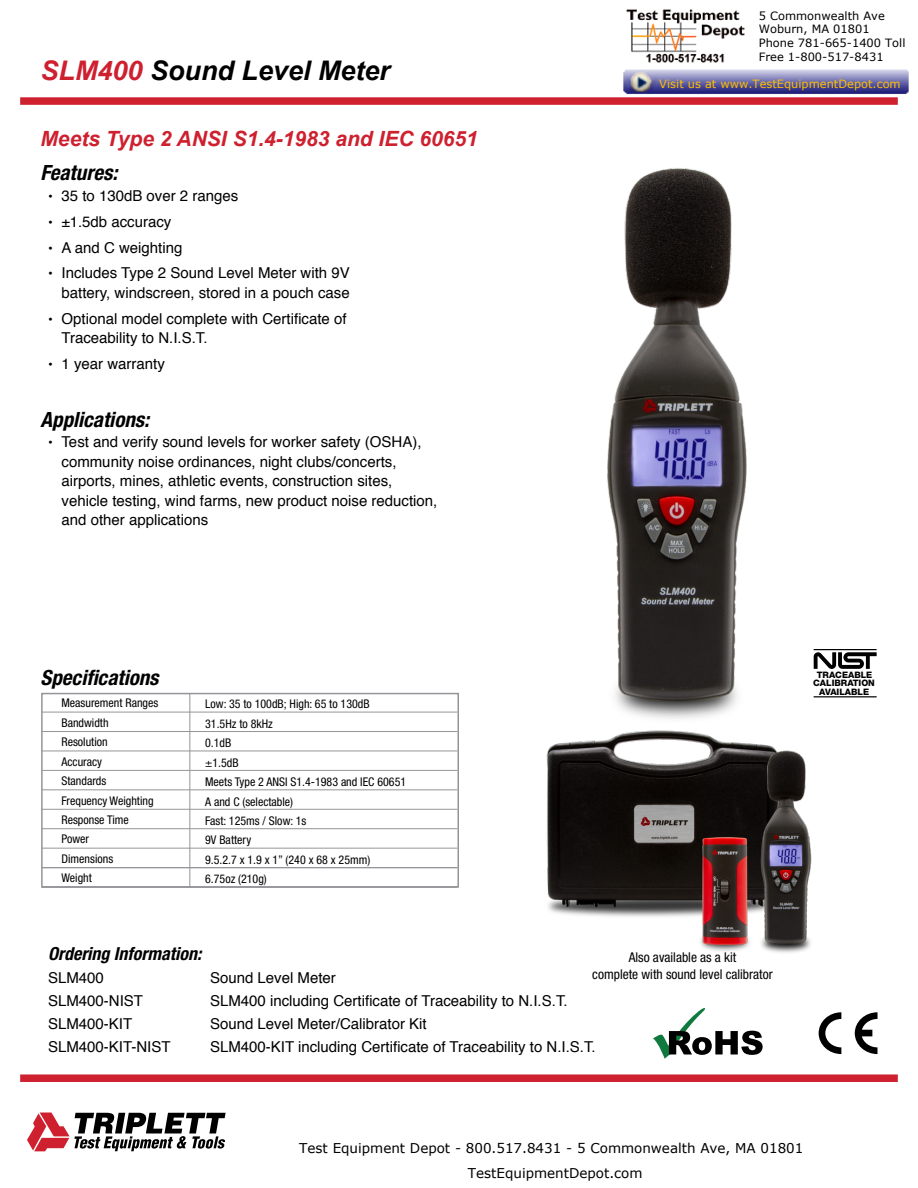
<style>
.page{position:relative;width:918px;height:1188px;background:#fff}
.page>*{position:absolute;margin:0;border:0;box-sizing:border-box;transform-origin:0 0}
.t1{font:italic 700 27px "Arial";color:#000}
.t2{font:italic 700 condensed 21px "Helvetica Neue LT Std";color:#000}
.t3{font:italic 700 21px "Arial";color:#ce202f}
.t4{font:italic 700 condensed 18px "Helvetica Neue LT Std";color:#000}
.t5{font:15px/19.5px "Helvetica";color:#000}
.t6{font:13.5px/24.8px "Verdana";color:#000;text-align:center}
.t7{font:condensed 13.5px/16.2px "Helvetica Neue LT Std";color:#000;text-align:center}
.t8{font:condensed 12px/19.5px "Helvetica Neue LT Std";color:#000}
.t9{font:11.4px/14px "Verdana";color:#000}
.t10{font:11.4px "Verdana";color:#ffbf00}
.t11{font:800 8.85px/8.6px "Helvetica Neue LT Std";color:#000;text-align:center}
.s1{color:#ce202f}
.s2{font-size:13.5px}
</style>
<div class="page">
<img style="left:429px;top:168px;width:448px;height:583px">
<div style="left:20px;top:97px;width:878px;height:8px;background:#ce202f"></div>
<svg style="left:27px;top:1113px;width:199px;height:38px"></svg>
<div style="left:20px;top:1074px;width:878px;height:8px;background:#ce202f"></div>
<svg style="left:819px;top:1012px;width:22px;height:42px"></svg>
<svg style="left:855px;top:1012px;width:23px;height:42px"></svg>
<hr style="left:42px;top:712px;width:415px;height:1px;background:#939598">
<hr style="left:42px;top:731px;width:415px;height:1px;background:#939598">
<hr style="left:42px;top:751px;width:415px;height:1px;background:#939598">
<hr style="left:42px;top:770px;width:415px;height:1px;background:#939598">
<hr style="left:42px;top:789px;width:415px;height:1px;background:#939598">
<hr style="left:42px;top:809px;width:415px;height:1px;background:#939598">
<hr style="left:42px;top:828px;width:415px;height:1px;background:#939598">
<hr style="left:42px;top:848px;width:415px;height:1px;background:#939598">
<hr style="left:42px;top:867px;width:415px;height:1px;background:#939598">
<hr style="left:189px;top:694px;width:1px;height:194px;background:#939598">
<div style="left:41px;top:693px;width:418px;height:195px;border:2px solid #939598"></div>
<svg style="left:653px;top:1008px;width:110px;height:51px"></svg>
<img style="left:522px;top:719px;width:310px;height:234px">
<svg style="left:814px;top:652px;width:63px;height:17px"></svg>
<hr style="left:814px;top:696px;width:63px;height:1px;background:#000">
<hr style="left:814px;top:649px;width:63px;height:1px;background:#000">
<img style="left:626px;top:9px;width:119px;height:54px">
<img style="left:623px;top:69px;width:286px;height:25px">
<h1 class="t1" style="left:40px;top:52px;width:351px"><span class="s1">SLM400</span> Sound Level Meter</h1>
<h2 class="t3" style="left:40px;top:125px;width:439px">Meets Type 2 ANSI S1.4-1983 and IEC 60651</h2>
<h2 class="t2" style="left:40px;top:160px;width:78px">Features:</h2>
<p class="t5" style="left:48px;top:186px;width:192px"><span class="s2">•</span> 35 to 130dB over 2 ranges</p>
<p class="t5" style="left:48px;top:212px;width:125px"><span class="s2">•</span> ±1.5db accuracy</p>
<p class="t5" style="left:48px;top:238px;width:136px"><span class="s2">•</span> A and C weighting</p>
<p class="t5" style="left:48px;top:264px;width:303px;text-align:right"><span class="s2">•</span> Includes Type 2 Sound Level Meter with 9V battery, windscreen, stored in a pouch case</p>
<p class="t5" style="left:62px;top:309px;width:287px;text-indent:-14px"><span class="s2">•</span> Optional model complete with Certificate of<br>Traceability to N.I.S.T.</p>
<p class="t5" style="left:48px;top:355px;width:118px"><span class="s2">•</span> 1 year warranty</p>
<h2 class="t2" style="left:40px;top:407px;width:110px">Applications:</h2>
<p class="t5" style="left:62px;top:433px;width:377px;text-indent:-14px"><span class="s2">•</span> Test and verify sound levels for worker safety (OSHA), community noise ordinances, night clubs/concerts, airports, mines, athletic events, construction sites, vehicle testing, wind farms, new product noise reduction, and other applications</p>
<h2 class="t2" style="left:40px;top:665px;width:120px">Specifications</h2>
<p class="t8" style="left:62px;top:693px;width:98px">Measurement Ranges<br>Bandwidth<br>Resolution<br>Accuracy<br>Standards<br>Frequency Weighting<br>Response Time<br>Power<br>Dimensions<br>Weight</p>
<p class="t8" style="left:205px;top:694px;width:203px">Low: 35 to 100dB; High: 65 to 130dB<br>31.5Hz to 8kHz<br>0.1dB<br>±1.5dB<br>Meets Type 2 ANSI S1.4-1983 and IEC 60651<br>A and C (selectable)<br>Fast: 125ms / Slow: 1s<br>9V Battery<br>9.5.2.7 x 1.9 x 1” (240 x 68 x 25mm)<br>6.75oz (210g)</p>
<p class="t9" style="left:759px;top:8px;width:148px">5 Commonwealth Ave<br>Woburn, MA 01801<br>Phone 781-665-1400 Toll<br>Free 1-800-517-8431</p>
<p class="t10" style="left:659px;top:77px;width:243px">Visit us at www.TestEquipmentDepot.com</p>
<p class="t11" style="left:813px;top:670px;width:63px">TRACEABLE<br>CALIBRATION<br>AVAILABLE</p>
<p class="t4" style="left:48px;top:943px;width:155px">Ordering Information:</p>
<p class="t5" style="left:48px;top:969px;width:57px">SLM400</p>
<p class="t5" style="left:210px;top:969px;width:127px">Sound Level Meter</p>
<p class="t5" style="left:48px;top:992px;width:97px">SLM400-NIST</p>
<p class="t5" style="left:210px;top:992px;width:359px">SLM400 including Certificate of Traceability to N.I.S.T.</p>
<p class="t5" style="left:48px;top:1015px;width:86px">SLM400-KIT</p>
<p class="t5" style="left:210px;top:1015px;width:218px">Sound Level Meter/Calibrator Kit</p>
<p class="t5" style="left:48px;top:1038px;width:124px">SLM400-KIT-NIST</p>
<p class="t5" style="left:210px;top:1038px;width:387px">SLM400-KIT including Certificate of Traceability to N.I.S.T.</p>
<p class="t7" style="left:592px;top:949px;width:182px">Also available as a kit<br>complete with sound level calibrator</p>
<p class="t6" style="left:299px;top:1135px;width:506px">Test Equipment Depot - 800.517.8431 - 5 Commonwealth Ave, MA 01801<br>TestEquipmentDepot.com</p>
</div>
